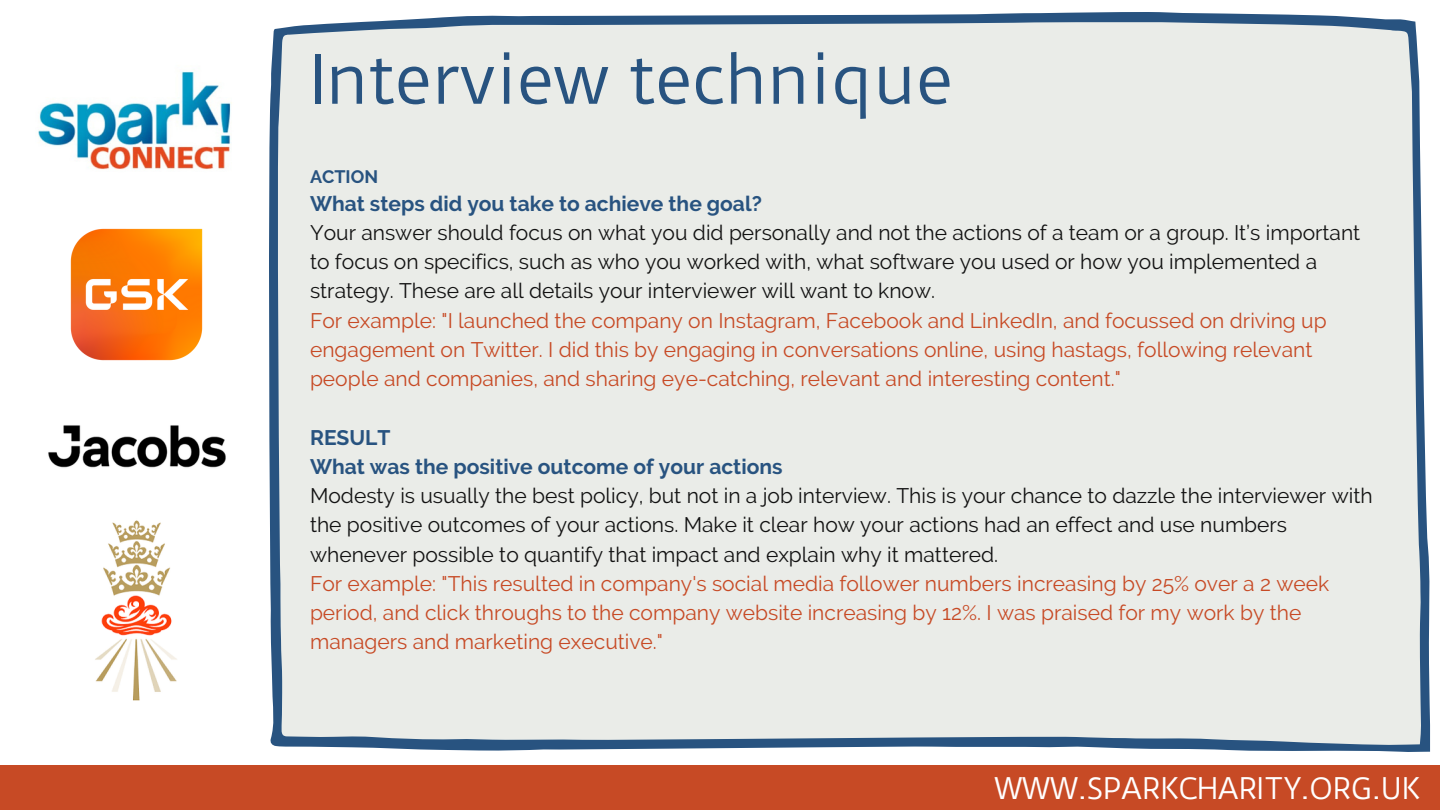
<style>
.page{position:relative;width:1440px;height:810px;background:#fff}
.page>*{position:absolute;margin:0;border:0;box-sizing:border-box;transform-origin:0 0}
.t1{font:65px "Duru Sans";letter-spacing:-.01em;color:#285380}
.t2{font:28px "Duru Sans";letter-spacing:-.01em;color:#fff}
.t3{font:21px/29.2px "Raleway";color:#121212}
.t4{font:21px/29.2px "Raleway";color:#c74a25}
.t5{font:700 21px/29.2px "Raleway";color:#285380}
.t6{font:700 18px "Raleway";color:#285380}
</style>
<div class="page">
<div style="left:269px;top:12px;width:1162px;height:740px;background:#eaece8"></div>
<div style="left:0;top:765px;width:1440px;height:45px;background:#c74a25"></div>
<img style="left:38px;top:71px;width:194px;height:99px">
<img style="left:70px;top:228px;width:133px;height:133px">
<img style="left:48px;top:425px;width:178px;height:43px">
<img style="left:95px;top:520px;width:82px;height:181px">
<h1 class="t1" style="left:310px;top:40px;width:645px">Interview technique</h1>
<p class="t6" style="left:310px;top:166px;width:70px">ACTION</p>
<p class="t5" style="left:310px;top:189px;width:453px">What steps did you take to achieve the goal?</p>
<p class="t3" style="left:310px;top:218px;width:1052px">Your answer should focus on what you did personally and not the actions of a team or a group. It’s important to focus on specifics, such as who you worked with, what software you used or how you implemented a strategy. These are all details your interviewer will want to know.</p>
<p class="t4" style="left:310px;top:306px;width:1018px">For example: "I launched the company on Instagram, Facebook and LinkedIn, and focussed on driving up engagement on Twitter. I did this by engaging in conversations online, using hastags, following relevant people and companies, and sharing eye-catching, relevant and interesting content."</p>
<p class="t5" style="left:310px;top:423px;width:474px">RESULT<br>What was the positive outcome of your actions</p>
<p class="t3" style="left:310px;top:481px;width:1064px">Modesty is usually the best policy, but not in a job interview. This is your chance to dazzle the interviewer with the positive outcomes of your actions. Make it clear how your actions had an effect and use numbers whenever possible to quantify that impact and explain why it mattered.</p>
<p class="t4" style="left:310px;top:569px;width:1021px">For example: "This resulted in company's social media follower numbers increasing by 25% over a 2 week period, and click throughs to the company website increasing by 12%. I was praised for my work by the managers and marketing executive."</p>
<h2 class="t2" style="left:995px;top:772px;width:427px">WWW.SPARKCHARITY.ORG.UK</h2>
</div>
